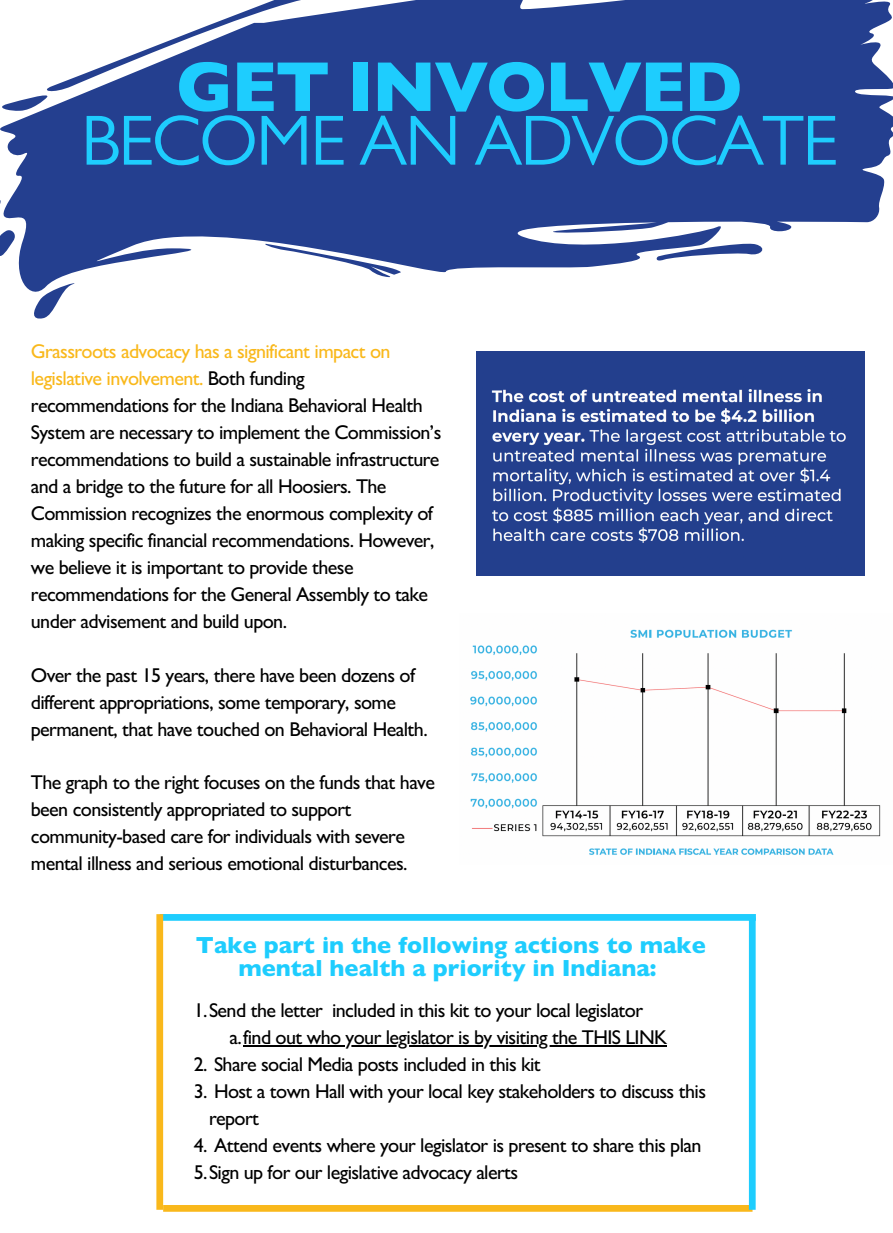
<style>
.page{position:relative;width:893px;height:1233px;background:#fff}
.page>*{position:absolute;margin:0;border:0;box-sizing:border-box;transform-origin:0 0}
.t1{font:71.4px "Gill Sans";letter-spacing:-.03em;color:#1ecdfe}
.t2{font:800 71.4px "Gill Sans";letter-spacing:-.03em;color:#1ecdfe}
.t3{font:800 23.55px/22.5px "Gill Sans";color:#1ecdfe;text-align:center}
.t4{font:500 20.1px/27px "Gill Sans";letter-spacing:-.03em;color:#000}
.s1{color:#f9b81b}
</style>
<div class="page">
<svg style="left:0;top:0;width:892px;height:291px;fill:#243f8f"></svg>
<svg style="left:0;top:0;width:372px;height:111px"></svg>
<svg style="left:31px;top:280px;width:53px;height:39px"></svg>
<svg style="left:0;top:228px;width:18px;height:36px"></svg>
<svg style="left:0;top:197px;width:2px;height:18px"></svg>
<svg style="left:654px;top:241px;width:114px;height:22px"></svg>
<svg style="left:261px;top:243px;width:143px;height:34px"></svg>
<div style="left:163px;top:1205px;width:589px;height:7px;background:#f9b81b"></div>
<div style="left:160px;top:914px;width:595px;height:7px;background:#1ecdfe"></div>
<div style="left:156px;top:914px;width:7px;height:296px;background:#f9b81b"></div>
<div style="left:748px;top:918px;width:7px;height:292px;background:#1ecdfe"></div>
<img style="left:470px;top:629px;width:411px;height:226px">
<img style="left:476px;top:352px;width:388px;height:224px">
<hr style="left:243px;top:1045px;width:423px;height:1px;background:#000">
<h1 class="t2" style="left:176px;top:62px;width:568px">GET INVOLVED</h1>
<h1 class="t1" style="left:81px;top:116px;width:758px">BECOME AN ADVOCATE</h1>
<p class="t4" style="left:31px;top:341px;width:412px"><span class="s1">Grassroots advocacy has a significant impact on legislative involvement.</span> Both funding recommendations for the Indiana Behavioral Health System are necessary to implement the Commission’s recommendations to build a sustainable infrastructure and a bridge to the future for all Hoosiers. The Commission recognizes the enormous complexity of making specific financial recommendations. However, we believe it is important to provide these recommendations for the General Assembly to take under advisement and build upon.</p>
<p class="t4" style="left:31px;top:664px;width:398px">Over the past 15 years, there have been dozens of different appropriations, some temporary, some permanent, that have touched on Behavioral Health.</p>
<p class="t4" style="left:31px;top:772px;width:405px">The graph to the right focuses on the funds that have been consistently appropriated to support community-based care for individuals with severe mental illness and serious emotional disturbances.</p>
<p class="t3" style="left:196px;top:938px;width:511px">Take part in the following actions to make mental health a priority in Indiana:</p>
<p class="t4" style="left:229px;top:1000px;width:439px;text-indent:-36px">1.Send the letter included in this kit to your local legislator a.find out who your legislator is by visiting the THIS LINK</p>
<p class="t4" style="left:194px;top:1054px;width:348px">2. Share social Media posts included in this kit</p>
<p class="t4" style="left:209px;top:1081px;width:498px;text-indent:-15px">3. Host a town Hall with your local key stakeholders to discuss this report</p>
<p class="t4" style="left:194px;top:1135px;width:509px">4. Attend events where your legislator is present to share this plan<br>5.Sign up for our legislative advocacy alerts</p>
</div>
